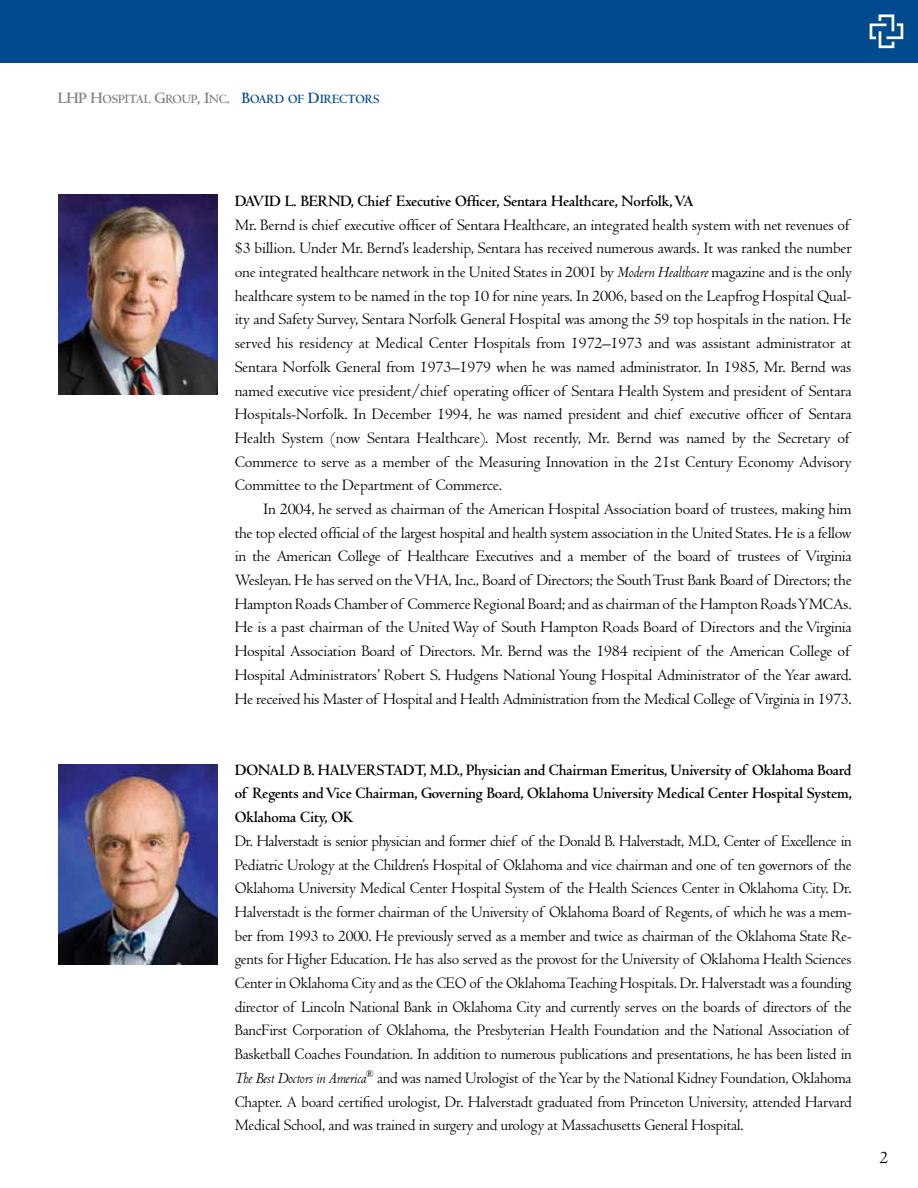
<style>
.page{position:relative;width:918px;height:1188px;background:#fff}
.page>*{position:absolute;margin:0;border:0;box-sizing:border-box;transform-origin:0 0}
.t1{font:18px "Centaur";color:#000}
.t2{font:16.5px/23.7px "Centaur";letter-spacing:-.015em;color:#000;text-align:justify}
.t3{font:700 16.5px/23.7px "Centaur";letter-spacing:-.01em;color:#000;text-align:justify}
.t4{font:13.2px "Centaur MT Bold SC800";letter-spacing:-.015em;color:#004b8d}
.s1{font-size:16.5px;color:#827f7b}
.s2{color:#827f7b}
.s3{font-size:16.5px}
.s4{font-style:italic}
</style>
<div class="page">
<img style="left:59px;top:194px;width:159px;height:200px">
<img style="left:59px;top:764px;width:159px;height:200px">
<div style="left:0;top:0;width:918px;height:63px;background:#004b8d"></div>
<svg style="left:870px;top:14px;width:33px;height:34px"></svg>
<p class="t4" style="left:58px;top:92px;width:323px"><span class="s1">LHP H</span><span class="s2">OSPITAL</span> <span class="s1">G</span><span class="s2">ROUP</span><span class="s1">, I</span><span class="s2">NC</span><span class="s1">.</span> <span class="s3">B</span>OARD OF <span class="s3">D</span>IRECTORS</p>
<p class="t3" style="left:235px;top:190px;width:451px">David L. Bernd, Chief Executive Officer, Sentara Healthcare, Norfolk, VA</p>
<p class="t2" style="left:235px;top:213px;width:619px">Mr. Bernd is chief executive officer of Sentara Healthcare, an integrated health system with net revenues of $3 billion. Under Mr. Bernd’s leadership, Sentara has received numerous awards. It was ranked the number one integrated healthcare network in the United States in 2001 by <span class="s4">Modern Healthcare</span> magazine and is the only healthcare system to be named in the top 10 for nine years. In 2006, based on the Leapfrog Hospital Qual&shy;ity and Safety Survey, Sentara Norfolk General Hospital was among the 59 top hospitals in the nation. He served his residency at Medical Center Hospitals from 1972–1973 and was assistant administrator at Sentara Norfolk General from 1973–1979 when he was named administrator. In 1985, Mr. Bernd was named executive vice president/chief operating officer of Sentara Health System and president of Sentara Hospitals-Norfolk. In December 1994, he was named president and chief executive officer of Sentara Health System (now Sentara Healthcare). Most recently, Mr. Bernd was named by the Secretary of Commerce to serve as a member of the Measuring Innovation in the 21st Century Economy Advisory Committee to the Department of Commerce.</p>
<p class="t2" style="left:235px;top:497px;width:619px;text-indent:28px">In 2004, he served as chairman of the American Hospital Association board of trustees, making him the top elected official of the largest hospital and health system association in the United States. He is a fellow in the American College of Healthcare Executives and a member of the board of trustees of Virginia Wesleyan. He has served on the VHA, Inc., Board of Directors; the South Trust Bank Board of Directors; the Hampton Roads Chamber of Commerce Regional Board; and as chairman of the Hampton Roads YMCAs.<br>He is a past chairman of the United Way of South Hampton Roads Board of Directors and the Virginia Hospital Association Board of Directors. Mr. Bernd was the 1984 recipient of the American College of Hospital Administrators’ Robert S. Hudgens National Young Hospital Administrator of the Year award.<br>He received his Master of Hospital and Health Administration from the Medical College of Virginia in 1973.</p>
<p class="t3" style="left:235px;top:758px;width:618px">Donald B. Halverstadt, M.D., Physician and Chairman Emeritus, University of Oklahoma Board of Regents and Vice Chairman, Governing Board, Oklahoma University Medical Center Hospital System, Oklahoma City, OK</p>
<p class="t2" style="left:235px;top:829px;width:619px">Dr. Halverstadt is senior physician and former chief of the Donald B. Halverstadt, M.D., Center of Excellence in Pediatric Urology at the Children’s Hospital of Oklahoma and vice chairman and one of ten governors of the Oklahoma University Medical Center Hospital System of the Health Sciences Center in Oklahoma City. Dr.<br>Halverstadt is the former chairman of the University of Oklahoma Board of Regents, of which he was a mem&shy;ber from 1993 to 2000. He previously served as a member and twice as chairman of the Oklahoma State Re&shy;gents for Higher Education. He has also served as the provost for the University of Oklahoma Health Sciences Center in Oklahoma City and as the CEO of the Oklahoma Teaching Hospitals. Dr. Halverstadt was a founding director of Lincoln National Bank in Oklahoma City and currently serves on the boards of directors of the BancFirst Corporation of Oklahoma, the Presbyterian Health Foundation and the National Association of Basketball Coaches Foundation. In addition to numerous publications and presentations, he has been listed in <span class="s4">The Best Doctors in America</span><sup>®</sup> and was named Urologist of the Year by the National Kidney Foundation, Oklahoma Chapter. A board certified urologist, Dr. Halverstadt graduated from Princeton University, attended Harvard Medical School, and was trained in surgery and urology at Massachusetts General Hospital.</p>
<p class="t1" style="left:880px;top:1147px;width:10px">2</p>
</div>
